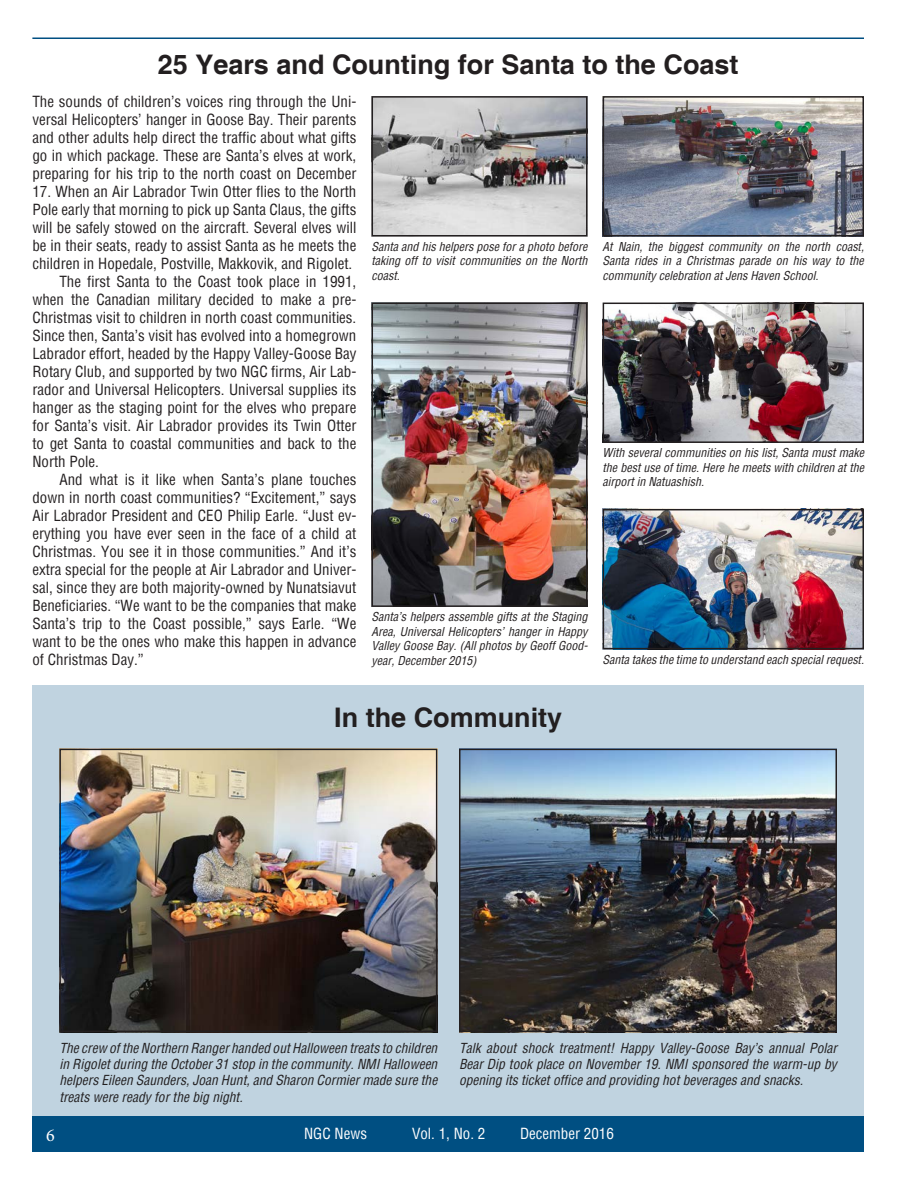
<style>
.page{position:relative;width:918px;height:1188px;background:#fff}
.page>*{position:absolute;margin:0;border:0;box-sizing:border-box;transform-origin:0 0}
.t1{font:700 27px "Helvetica";color:#231f20}
.t2{font:18px "Minion Pro";color:#fff}
.t3{font:condensed 15px/18px "Helvetica";color:#231f20;text-align:justify}
.t4{font:condensed 15px "Helvetica";color:#fff}
.t5{font:italic condensed 13.5px/16.2px "Helvetica";color:#231f20;text-align:justify}
.t6{font:italic condensed 12px/14.4px "Helvetica";color:#231f20;text-align:justify}
</style>
<div class="page">
<div style="left:32px;top:1116px;width:832px;height:36px;background:#004f82"></div>
<hr style="left:32px;top:38px;width:832px;height:1px;background:#004f82">
<div style="left:32px;top:686px;width:832px;height:430px;background:#c0d3e0"></div>
<img style="left:375px;top:306px;width:210px;height:298px">
<div style="left:372px;top:303px;width:216px;height:304px;border:2px solid #231f20"></div>
<img style="left:375px;top:99px;width:210px;height:135px">
<div style="left:372px;top:96px;width:216px;height:141px;border:2px solid #231f20"></div>
<img style="left:606px;top:512px;width:255px;height:134px">
<div style="left:603px;top:509px;width:261px;height:140px;border:2px solid #231f20"></div>
<img style="left:606px;top:306px;width:255px;height:134px">
<div style="left:603px;top:303px;width:261px;height:140px;border:2px solid #231f20"></div>
<img style="left:606px;top:99px;width:255px;height:135px">
<div style="left:603px;top:96px;width:261px;height:141px;border:2px solid #231f20"></div>
<img style="left:62px;top:752px;width:372px;height:277px">
<div style="left:59px;top:749px;width:378px;height:283px;border:2px solid #231f20"></div>
<img style="left:462px;top:752px;width:372px;height:277px">
<div style="left:459px;top:749px;width:378px;height:283px;border:2px solid #231f20"></div>
<h1 class="t1" style="left:158px;top:49px;width:582px">25 Years and Counting for Santa to the Coast</h1>
<p class="t3" style="left:32px;top:92px;width:326px">The sounds of children’s voices ring through the Uni&shy;versal Helicopters’ hanger in Goose Bay. Their parents and other adults help direct the traffic about what gifts go in which package. These are Santa’s elves at work, preparing for his trip to the north coast on December</p>
<p class="t3" style="left:32px;top:182px;width:326px">17. When an Air Labrador Twin Otter flies to the North</p>
<p class="t3" style="left:32px;top:200px;width:326px">Pole early that morning to pick up Santa Claus, the gifts</p>
<p class="t3" style="left:32px;top:218px;width:325px">will be safely stowed on the aircraft. Several elves will</p>
<p class="t3" style="left:32px;top:236px;width:326px">be in their seats, ready to assist Santa as he meets the</p>
<p class="t3" style="left:32px;top:254px;width:321px">children in Hopedale, Postville, Makkovik, and Rigolet.</p>
<p class="t3" style="left:59px;top:272px;width:299px">The first Santa to the Coast took place in 1991,</p>
<p class="t3" style="left:32px;top:290px;width:326px">when the Canadian military decided to make a pre-</p>
<p class="t3" style="left:32px;top:308px;width:326px">Christmas visit to children in north coast communities.</p>
<p class="t3" style="left:32px;top:326px;width:326px">Since then, Santa’s visit has evolved into a homegrown</p>
<p class="t3" style="left:32px;top:344px;width:326px">Labrador effort, headed by the Happy Valley-Goose Bay</p>
<p class="t3" style="left:32px;top:362px;width:326px">Rotary Club, and supported by two NGC firms, Air Lab-</p>
<p class="t3" style="left:32px;top:380px;width:326px">rador and Universal Helicopters. Universal supplies its</p>
<p class="t3" style="left:32px;top:398px;width:326px">hanger as the staging point for the elves who prepare</p>
<p class="t3" style="left:32px;top:416px;width:326px">for Santa’s visit. Air Labrador provides its Twin Otter</p>
<p class="t3" style="left:32px;top:434px;width:326px">to get Santa to coastal communities and back to the</p>
<p class="t3" style="left:32px;top:452px;width:68px">North Pole.</p>
<p class="t3" style="left:59px;top:470px;width:299px">And what is it like when Santa’s plane touches</p>
<p class="t3" style="left:32px;top:488px;width:325px">down in north coast communities? “Excitement,” says</p>
<p class="t3" style="left:32px;top:506px;width:326px">Air Labrador President and CEO Philip Earle. “Just ev-</p>
<p class="t3" style="left:32px;top:524px;width:326px">erything you have ever seen in the face of a child at</p>
<p class="t3" style="left:32px;top:542px;width:326px">Christmas. You see it in those communities.” And it’s</p>
<p class="t3" style="left:32px;top:560px;width:326px">extra special for the people at Air Labrador and Univer-</p>
<p class="t3" style="left:32px;top:578px;width:326px">sal, since they are both majority-owned by Nunatsiavut</p>
<p class="t3" style="left:32px;top:596px;width:326px">Beneficiaries. “We want to be the companies that make</p>
<p class="t3" style="left:32px;top:614px;width:326px">Santa’s trip to the Coast possible,” says Earle. “We</p>
<p class="t3" style="left:32px;top:632px;width:326px">want to be the ones who make this happen in advance</p>
<p class="t3" style="left:32px;top:650px;width:113px">of Christmas Day.”</p>
<p class="t6" style="left:372px;top:239px;width:218px">Santa and his helpers pose for a photo before taking off to visit communities on the North coast.</p>
<p class="t6" style="left:603px;top:239px;width:263px">At Nain, the biggest community on the north coast, Santa rides in a Christmas parade on his way to the community celebration at Jens Haven School.</p>
<p class="t6" style="left:603px;top:446px;width:263px">With several communities on his list, Santa must make the best use of time. Here he meets with children at the airport in Natuashish.</p>
<p class="t6" style="left:372px;top:610px;width:218px">Santa’s helpers assemble gifts at the Staging Area, Universal Helicopters’ hanger in Happy Valley Goose Bay. (All photos by Geoff Good&shy;year, December 2015)</p>
<p class="t6" style="left:603px;top:652px;width:263px">Santa takes the time to understand each special request.</p>
<h1 class="t1" style="left:334px;top:702px;width:230px">In the Community</h1>
<p class="t5" style="left:59px;top:1040px;width:380px">The crew of the Northern Ranger handed out Halloween treats to children in Rigolet during the October 31 stop in the community. NMI Halloween helpers Eileen Saunders, Joan Hunt, and Sharon Cormier made sure the treats were ready for the big night.</p>
<p class="t5" style="left:459px;top:1040px;width:379px">Talk about shock treatment! Happy Valley-Goose Bay’s annual Polar Bear Dip took place on November 19. NMI sponsored the warm-up by opening its ticket office and providing hot beverages and snacks.</p>
<p class="t2" style="left:46px;top:1123px;width:10px">6</p>
<p class="t4" style="left:304px;top:1124px;width:64px">NGC News</p>
<p class="t4" style="left:412px;top:1124px;width:75px">Vol. 1, No. 2</p>
<p class="t4" style="left:520px;top:1124px;width:95px">December 2016</p>
</div>
